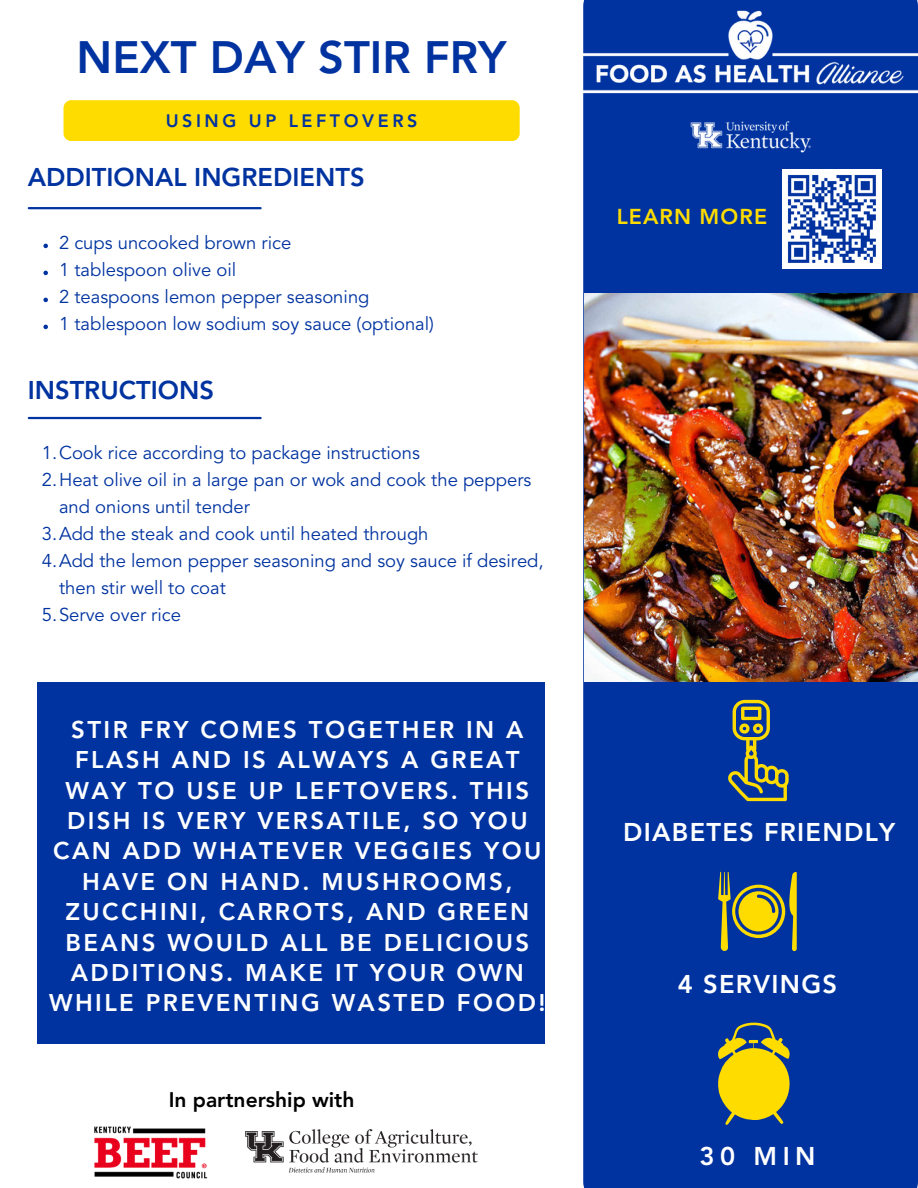
<style>
.page{position:relative;width:918px;height:1188px;background:#fff}
.page>*{position:absolute;margin:0;border:0;box-sizing:border-box;transform-origin:0 0}
.t1{font:800 45px "Avenir LT Std";color:#0033a0}
.t2{font:800 25.5px "Avenir LT Std";color:#0033a0}
.t3{font:800 25.5px "Avenir LT Std";letter-spacing:.05em;color:#fff}
.t4{font:800 24px/30.3px "Avenir LT Std";letter-spacing:.1em;color:#fff;text-align:center}
.t5{font:800 21.45px "Avenir LT Std";letter-spacing:.05em;color:#ffdc00}
.t6{font:800 21px "Avenir LT Std";color:#000}
.t7{font:18.45px/27px "Avenir LT Std";color:#0033a0}
.t8{font:800 17.85px "Avenir LT Std";letter-spacing:.2em;color:#0033a0}
</style>
<div class="page">
<div style="left:64px;top:100px;width:456px;height:41px;background:#ffdc00;border-radius:8px"></div>
<hr style="left:29px;top:417px;width:232px;height:2px;background:#0033a0">
<hr style="left:29px;top:207px;width:232px;height:2px;background:#0033a0">
<div style="left:583px;top:175px;width:335px;height:1013px;background:#0033a0"></div>
<hr style="left:692px;top:848px;width:67px;height:1px;background:#0033a0">
<svg style="left:718px;top:859px;width:79px;height:92px;background:#596e67"></svg>
<svg style="left:717px;top:1020px;width:78px;height:106px;background:#969641"></svg>
<img style="left:584px;top:294px;width:334px;height:388px">
<img style="left:583px;top:0;width:335px;height:175px">
<img style="left:783px;top:170px;width:99px;height:99px">
<svg style="left:728px;top:700px;width:61px;height:101px;background:#496372"></svg>
<img style="left:245px;top:1129px;width:233px;height:44px">
<img style="left:94px;top:1126px;width:114px;height:53px">
<div style="left:38px;top:682px;width:507px;height:361px;background:#0033a0"></div>
<svg style="left:43px;top:244px;width:5px;height:4px"></svg>
<svg style="left:43px;top:271px;width:5px;height:4px"></svg>
<svg style="left:43px;top:298px;width:5px;height:4px"></svg>
<svg style="left:43px;top:325px;width:5px;height:4px"></svg>
<h1 class="t1" style="left:77px;top:39px;width:431px">NEXT DAY STIR FRY</h1>
<p class="t8" style="left:166px;top:114px;width:253px">USING UP LEFTOVERS</p>
<h2 class="t2" style="left:28px;top:167px;width:338px">ADDITIONAL INGREDIENTS</h2>
<p class="t7" style="left:59px;top:231px;width:377px">2 cups uncooked brown rice<br>1 tablespoon olive oil<br>2 teaspoons lemon pepper seasoning<br>1 tablespoon low sodium soy sauce (optional)</p>
<h2 class="t2" style="left:28px;top:380px;width:188px">INSTRUCTIONS</h2>
<p class="t7" style="left:42px;top:441px;width:380px">1.Cook rice according to package instructions</p>
<p class="t7" style="left:42px;top:468px;width:491px">2.Heat olive oil in a large pan or wok and cook the peppers</p>
<p class="t7" style="left:59px;top:495px;width:192px">and onions until tender</p>
<p class="t7" style="left:42px;top:522px;width:388px">3.Add the steak and cook until heated through</p>
<p class="t7" style="left:42px;top:549px;width:503px">4.Add the lemon pepper seasoning and soy sauce if desired,</p>
<p class="t7" style="left:59px;top:576px;width:168px">then stir well to coat</p>
<p class="t7" style="left:42px;top:603px;width:141px">5.Serve over rice</p>
<p class="t4" style="left:49px;top:717px;width:498px">STIR FRY COMES TOGETHER IN A<br>FLASH AND IS ALWAYS A GREAT<br>WAY TO USE UP LEFTOVERS. THIS<br>DISH IS VERY VERSATILE, SO YOU<br>CAN ADD WHATEVER VEGGIES YOU<br>HAVE ON HAND. MUSHROOMS,<br>ZUCCHINI, CARROTS, AND GREEN<br>BEANS WOULD ALL BE DELICIOUS<br>ADDITIONS. MAKE IT YOUR OWN<br>WHILE PREVENTING WASTED FOOD!</p>
<p class="t6" style="left:169px;top:1091px;width:187px">In partnership with</p>
<p class="t5" style="left:617px;top:208px;width:152px">LEARN MORE</p>
<h2 class="t3" style="left:623px;top:822px;width:273px">DIABETES FRIENDLY</h2>
<h2 class="t3" style="left:678px;top:973px;width:161px">4 SERVINGS</h2>
<h2 class="t3" style="left:699px;top:1146px;width:118px">30 MIN</h2>
</div>
